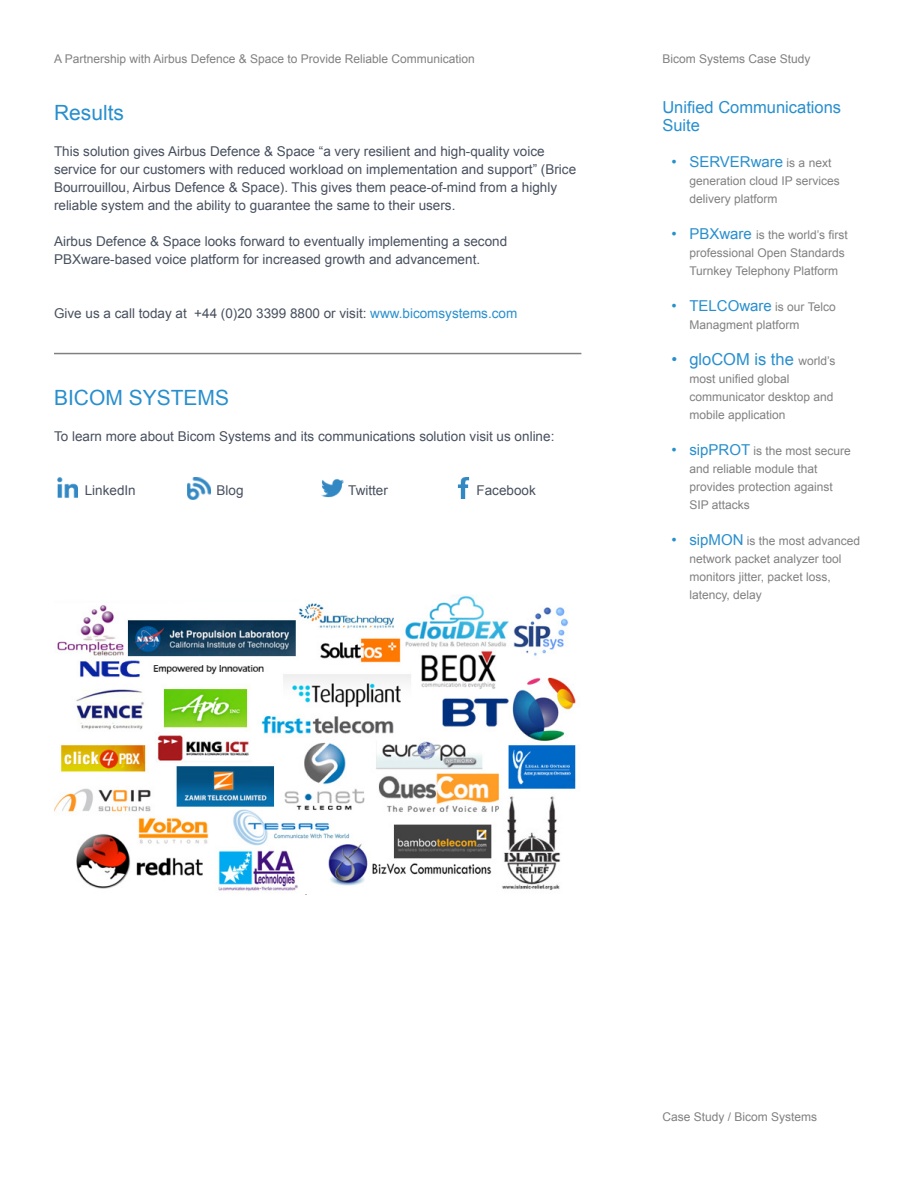
<style>
.page{position:relative;width:918px;height:1188px;background:#fff}
.page>*{position:absolute;margin:0;border:0;box-sizing:border-box;transform-origin:0 0}
.t1{font:21px "Arial";color:#288fcd}
.t2{font:16.5px/18px "Arial";color:#288fcd}
.t3{font:15px "Arial";color:#288fcd}
.t4{font:13.5px/18px "Arial";color:#48505f}
.t5{font:12px/18px "Arial";color:#828081}
.s1{color:#288fcd}
.s2{font-size:12px;color:#828081}
.s3{font-size:15px;color:#288fcd}
</style>
<div class="page">
<hr style="left:54px;top:353px;width:527px;height:1px;background:#808080">
<img style="left:54px;top:595px;width:522px;height:300px">
<img style="left:57px;top:477px;width:21px;height:21px">
<img style="left:187px;top:477px;width:24px;height:23px">
<img style="left:321px;top:479px;width:23px;height:19px">
<img style="left:457px;top:477px;width:13px;height:22px">
<p class="t5" style="left:54px;top:50px;width:422px">A Partnership with Airbus Defence &amp; Space to Provide Reliable Communication</p>
<p class="t1" style="left:54px;top:99px;width:72px">Results</p>
<p class="t4" style="left:54px;top:143px;width:524px">This solution gives Airbus Defence &amp; Space “a very resilient and high-quality voice service for our customers with reduced workload on implementation and support” (Brice Bourrouillou, Airbus Defence &amp; Space). This gives them peace-of-mind from a highly reliable system and the ability to guarantee the same to their users.</p>
<p class="t4" style="left:54px;top:233px;width:455px">Airbus Defence &amp; Space looks forward to eventually implementing a second<br>PBXware-based voice platform for increased growth and advancement.</p>
<p class="t4" style="left:54px;top:305px;width:465px">Give us a call today at +44 (0)20 3399 8800 or visit: <span class="s1">www.bicomsystems.com</span></p>
<p class="t1" style="left:54px;top:384px;width:177px">BICOM SYSTEMS</p>
<p class="t4" style="left:54px;top:427px;width:502px">To learn more about Bicom Systems and its communications solution visit us online:</p>
<p class="t4" style="left:85px;top:481px;width:53px">LinkedIn</p>
<p class="t4" style="left:217px;top:481px;width:29px">Blog</p>
<p class="t4" style="left:348px;top:481px;width:41px">Twitter</p>
<p class="t4" style="left:477px;top:481px;width:61px">Facebook</p>
<p class="t5" style="left:662px;top:50px;width:150px">Bicom Systems Case Study</p>
<p class="t2" style="left:662px;top:99px;width:180px">Unified Communications<br>Suite</p>
<p class="t3" style="left:671px;top:152px;width:161px">• SERVERware <span class="s2">is a next</span></p>
<p class="t5" style="left:689px;top:172px;width:152px">generation cloud IP services delivery platform</p>
<p class="t5" style="left:689px;top:226px;width:160px;text-indent:-18px"><span class="s3">• PBXware</span> is the world’s first professional Open Standards<br>Turnkey Telephony Platform</p>
<p class="t3" style="left:671px;top:296px;width:166px">• TELCOware <span class="s2">is our Telco</span></p>
<p class="t5" style="left:689px;top:316px;width:112px">Managment platform</p>
<p class="t2" style="left:671px;top:351px;width:166px">• gloCOM is the <span class="s2">world’s</span></p>
<p class="t5" style="left:689px;top:370px;width:146px">most unified global communicator desktop and mobile application</p>
<p class="t5" style="left:689px;top:442px;width:163px;text-indent:-18px"><span class="s3">• sipPROT</span> is the most secure and reliable module that provides protection against<br>SIP attacks</p>
<p class="t5" style="left:689px;top:532px;width:172px;text-indent:-18px"><span class="s3">• sipMON</span> is the most advanced network packet analyzer tool monitors jitter, packet loss, latency, delay</p>
<p class="t5" style="left:662px;top:1108px;width:156px">Case Study / Bicom Systems</p>
</div>
